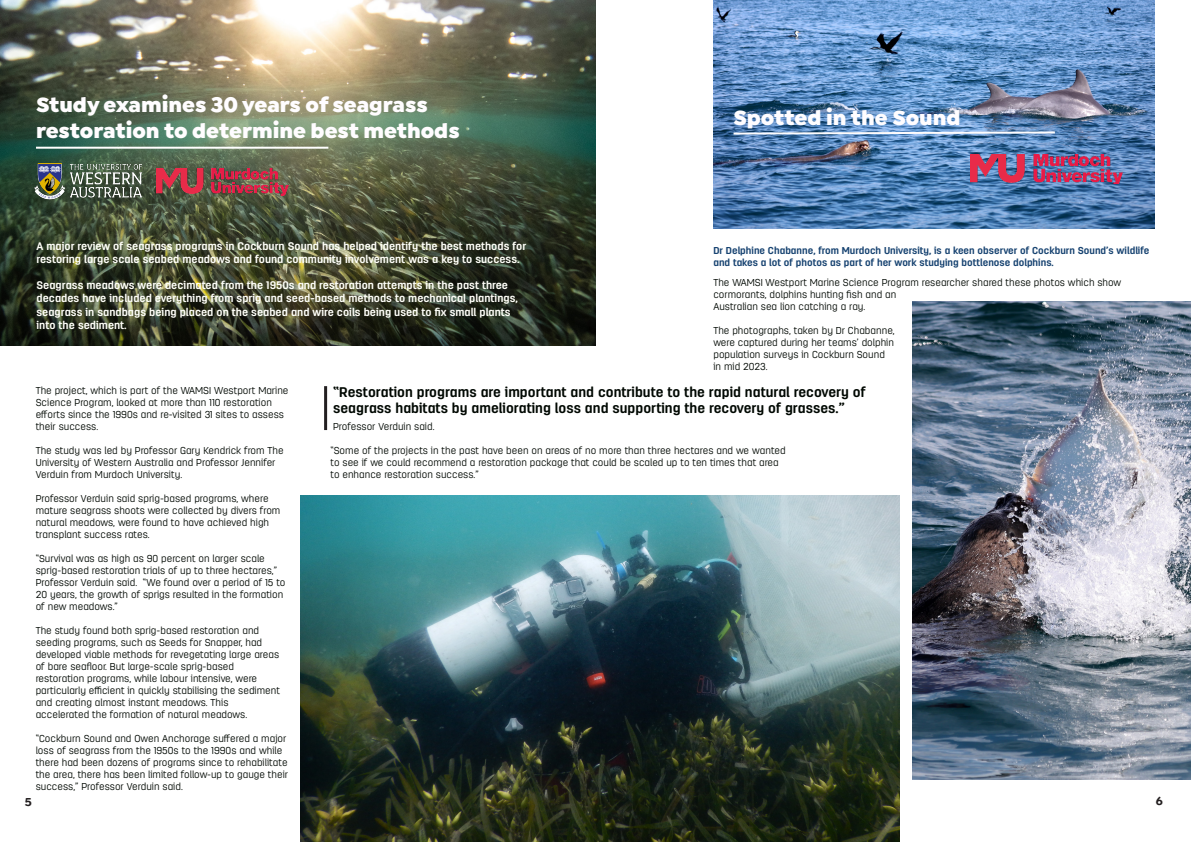
<style>
.page{position:relative;width:1191px;height:842px;background:#fff}
.page>*{position:absolute;margin:0;border:0;box-sizing:border-box;transform-origin:0 0}
.t1{font:900 22px/26.4px "Isidora Sans";color:#fffdff}
.t2{font:700 14px/16.8px "Antartida Rounded";color:#000802}
.t3{font:700 12px "Isidora Sans";color:#231f20}
.t4{font:700 11px/13.2px "Antartida Rounded";color:#fffff9}
.t5{font:300 10px/12px "Antartida Rounded";color:#000802}
.t6{font:700 10px/12px "Antartida Rounded";color:#174371}
</style>
<div class="page">
<img style="left:0;top:0;width:595px;height:345px">
<img style="left:156px;top:168px;width:132px;height:27px">
<img style="left:35px;top:164px;width:108px;height:36px">
<hr style="left:324px;top:386px;width:3px;height:44px;background:#231f20">
<hr style="left:36px;top:147px;width:292px;height:2px;background:#fff">
<img style="left:301px;top:495px;width:598px;height:347px">
<img style="left:713px;top:0;width:442px;height:228px">
<svg style="left:731px;top:130px;width:326px;height:6px"></svg>
<img style="left:912px;top:301px;width:279px;height:478px">
<img style="left:970px;top:155px;width:152px;height:28px">
<p class="t1" style="left:36px;top:91px;width:425px">Study examines 30 years of seagrass restoration to determine best methods</p>
<p class="t4" style="left:37px;top:239px;width:491px">A major review of seagrass programs in Cockburn Sound has helped identify the best methods for restoring large scale seabed meadows and found community involvement was a key to success.</p>
<p class="t4" style="left:37px;top:279px;width:473px">Seagrass meadows were decimated from the 1950s and restoration attempts in the past three</p>
<p class="t4" style="left:37px;top:292px;width:483px">decades have included everything from sprig and seed-based methods to mechanical plantings,</p>
<p class="t4" style="left:37px;top:305px;width:476px">seagrass in sandbags being placed on the seabed and wire coils being used to fix small plants</p>
<p class="t4" style="left:37px;top:318px;width:92px">into the sediment.</p>
<p class="t1" style="left:733px;top:105px;width:229px">Spotted in the Sound</p>
<p class="t6" style="left:713px;top:245px;width:437px">Dr Delphine Chabanne, from Murdoch University, is a keen observer of Cockburn Sound’s wildlife and takes a lot of photos as part of her work studying bottlenose dolphins.</p>
<p class="t5" style="left:713px;top:276px;width:409px">The WAMSI Westport Marine Science Program researcher shared these photos which show cormorants, dolphins hunting fish and an</p>
<p class="t5" style="left:713px;top:300px;width:153px">Australian sea lion catching a ray.</p>
<p class="t5" style="left:713px;top:324px;width:183px">The photographs, taken by Dr Chabanne,</p>
<p class="t5" style="left:713px;top:336px;width:182px">were captured during her teams’ dolphin</p>
<p class="t5" style="left:713px;top:348px;width:173px">population surveys in Cockburn Sound</p>
<p class="t5" style="left:713px;top:360px;width:56px">in mid 2023.</p>
<p class="t5" style="left:36px;top:384px;width:254px">The project, which is part of the WAMSI Westport Marine Science Program, looked at more than 110 restoration efforts since the 1990s and re-visited 31 sites to assess their success.</p>
<p class="t5" style="left:36px;top:444px;width:249px">The study was led by Professor Gary Kendrick from The<br>University of Western Australia and Professor Jennifer<br>Verduin from Murdoch University.</p>
<p class="t5" style="left:36px;top:492px;width:246px">Professor Verduin said sprig-based programs, where mature seagrass shoots were collected by divers from natural meadows, were found to have achieved high transplant success rates.</p>
<p class="t5" style="left:36px;top:552px;width:251px">“Survival was as high as 90 percent on larger scale sprig-based restoration trials of up to three hectares,” Professor Verduin said. “We found over a period of 15 to 20 years, the growth of sprigs resulted in the formation of new meadows.”</p>
<p class="t5" style="left:36px;top:624px;width:225px">The study found both sprig-based restoration and</p>
<p class="t5" style="left:36px;top:636px;width:228px">seeding programs, such as Seeds for Snapper, had</p>
<p class="t5" style="left:36px;top:648px;width:245px">developed viable methods for revegetating large areas</p>
<p class="t5" style="left:36px;top:660px;width:200px">of bare seafloor. But large-scale sprig-based</p>
<p class="t5" style="left:36px;top:672px;width:223px">restoration programs, while labour intensive, were</p>
<p class="t5" style="left:36px;top:684px;width:246px">particularly efficient in quickly stabilising the sediment and creating almost instant meadows. This</p>
<p class="t5" style="left:36px;top:708px;width:213px">accelerated the formation of natural meadows.</p>
<p class="t5" style="left:36px;top:732px;width:254px">“Cockburn Sound and Owen Anchorage suffered a major loss of seagrass from the 1950s to the 1990s and while there had been dozens of programs since to rehabilitate the area, there has been limited follow-up to gauge their success,” Professor Verduin said.</p>
<p class="t3" style="left:25px;top:795px;width:9px">5</p>
<p class="t2" style="left:333px;top:384px;width:534px">“Restoration programs are important and contribute to the rapid natural recovery of seagrass habitats by ameliorating loss and supporting the recovery of grasses.”</p>
<p class="t5" style="left:333px;top:421px;width:103px">Professor Verduin said.</p>
<p class="t5" style="left:330px;top:445px;width:457px">“Some of the projects in the past have been on areas of no more than three hectares and we wanted to see if we could recommend a restoration package that could be scaled up to ten times that area to enhance restoration success.”</p>
<p class="t3" style="left:1156px;top:794px;width:8px">6</p>
</div>
